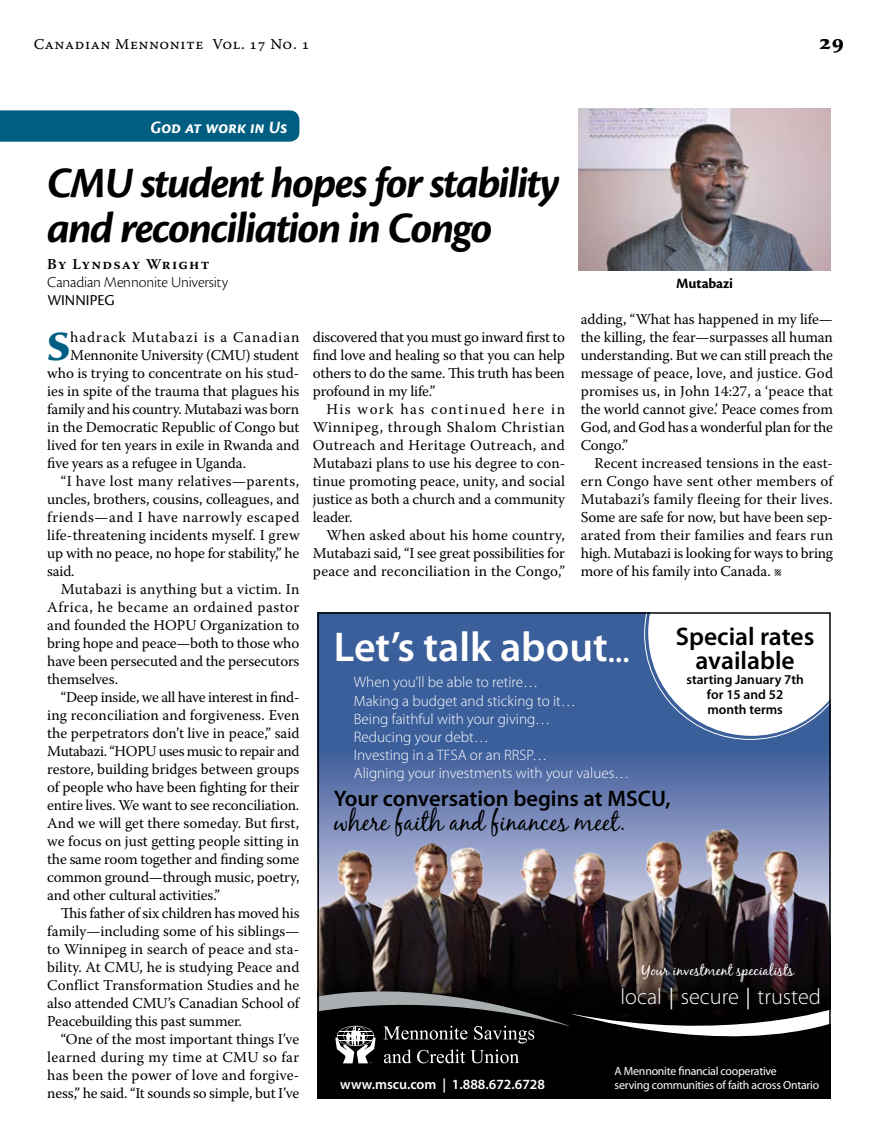
<style>
.page{position:relative;width:878px;height:1148px;background:#fff}
.page>*{position:absolute;margin:0;border:0;box-sizing:border-box;transform-origin:0 0}
.t1{font:italic 700 45px/45px "Cronos Pro";letter-spacing:-.035em;color:#000}
.t2{font:600 41.85px "Myriad Pro";color:#fff}
.t3{font:700 40.65px "Sava Pro";color:#005e83}
.t4{font:25.5px "Black Jack";color:#000}
.t5{font:600 25.5px/24px "Myriad Pro";color:#000;text-align:center}
.t6{font:600 22.5px "Myriad Pro";color:#000}
.t7{font:300 22.35px "Myriad Pro";color:#fff}
.t8{font:700 21px "Sava Pro";color:#000}
.t9{font:italic 700 18px "Cronos Pro";letter-spacing:-.005em;color:#fff}
.t10{font:300 15.75px "Cronos Pro";letter-spacing:-.015em;color:#000}
.t11{font:15.75px "Cronos Pro";letter-spacing:.005em;color:#000}
.t12{font:300 15.15px/18.1px "Myriad Pro";color:#fff}
.t13{font:15px/18px "Warnock Pro";letter-spacing:-.005em;color:#000;text-align:justify}
.t14{font:15px "Warnock Pro";letter-spacing:-.025em;color:#000}
.t15{font:15px "Warnock Pro";letter-spacing:.02em;color:#000}
.t16{font:15px "Warnock Pro";letter-spacing:.035em;color:#000}
.t17{font:15px "Warnock Pro";letter-spacing:.015em;color:#000}
.t18{font:15px "Warnock Pro";letter-spacing:.03em;color:#000}
.t19{font:15px "Warnock Pro";letter-spacing:.025em;color:#000}
.t20{font:15px "Warnock Pro Capt";letter-spacing:.035em;color:#000}
.t21{font:15px "Warnock Pro";letter-spacing:.065em;color:#000}
.t22{font:600 15px "Warnock Pro";letter-spacing:.09em;color:#000}
.t23{font:700 15px "Cronos Pro";letter-spacing:-.01em;color:#000}
.t24{font:14.85px "Black Jack";color:#fff}
.t25{font:600 14.1px "Myriad Pro";color:#fff}
.t26{font:600 13.5px/15px "Myriad Pro";color:#000;text-align:center}
.t27{font:11.85px/14.2px "Myriad Pro";letter-spacing:-.02em;color:#fff}
.s1{font-size:29.55px}
.s2{font-size:21.6px}
</style>
<div class="page">
<div style="left:0;top:110px;width:300px;height:32px;background:#005e83"></div>
<img style="left:578px;top:108px;width:252px;height:162px">
<div style="left:317px;top:612px;width:513px;height:166px;background:#3b5f9b"></div>
<svg style="left:320px;top:760px;width:507px;height:42px;background:#5971a8"></svg>
<img style="left:320px;top:802px;width:507px;height:173px">
<svg style="left:644px;top:615px;width:183px;height:124px"></svg>
<div style="left:320px;top:1063px;width:507px;height:32px;background:#000"></div>
<svg style="left:320px;top:975px;width:507px;height:88px;background:#252424"></svg>
<div style="left:317px;top:612px;width:513px;height:486px;border:2px solid #000"></div>
<p class="t20" style="left:34px;top:35px;width:277px">Canadian Mennonite Vol. 17 No. 1</p>
<h3 class="t8" style="left:819px;top:28px;width:27px">29</h3>
<p class="t9" style="left:150px;top:117px;width:139px">God at work in Us</p>
<h1 class="t1" style="left:47px;top:162px;width:514px">CMU student hopes for stability and reconciliation in Congo</h1>
<p class="t22" style="left:47px;top:255px;width:164px">By Lyndsay Wright</p>
<p class="t10" style="left:47px;top:273px;width:182px">Canadian Mennonite University</p>
<p class="t11" style="left:47px;top:291px;width:69px">WINNIPEG</p>
<p class="t23" style="left:676px;top:275px;width:58px">Mutabazi</p>
<h3 class="t3" style="left:47px;top:319px;width:25px">S</h3>
<p class="t21" style="left:70px;top:328px;width:231px">hadrack Mutabazi is a Canadian</p>
<p class="t13" style="left:70px;top:346px;width:230px">Mennonite University (CMU) student</p>
<p class="t13" style="left:47px;top:364px;width:253px">who is trying to concentrate on his stud-</p>
<p class="t13" style="left:47px;top:382px;width:253px">ies in spite of the trauma that plagues his</p>
<p class="t13" style="left:47px;top:400px;width:253px">family and his country. Mutabazi was born</p>
<p class="t13" style="left:47px;top:418px;width:254px">in the Democratic Republic of Congo but</p>
<p class="t13" style="left:47px;top:436px;width:254px">lived for ten years in exile in Rwanda and</p>
<p class="t13" style="left:47px;top:454px;width:200px">five years as a refugee in Uganda.</p>
<p class="t15" style="left:61px;top:472px;width:240px">“I have lost many relatives—parents,</p>
<p class="t13" style="left:47px;top:490px;width:254px">uncles, brothers, cousins, colleagues, and</p>
<p class="t16" style="left:47px;top:508px;width:254px">friends—and I have narrowly escaped</p>
<p class="t13" style="left:47px;top:526px;width:254px">life-threatening incidents myself. I grew</p>
<p class="t13" style="left:47px;top:544px;width:253px">up with no peace, no hope for stability,” he</p>
<p class="t13" style="left:47px;top:562px;width:29px">said.</p>
<p class="t17" style="left:61px;top:580px;width:240px">Mutabazi is anything but a victim. In</p>
<p class="t18" style="left:47px;top:598px;width:253px">Africa, he became an ordained pastor</p>
<p class="t13" style="left:47px;top:616px;width:254px">and founded the HOPU Organization to</p>
<p class="t13" style="left:47px;top:634px;width:253px">bring hope and peace—both to those who</p>
<p class="t13" style="left:47px;top:652px;width:254px">have been persecuted and the persecutors</p>
<p class="t13" style="left:47px;top:670px;width:72px">themselves.</p>
<p class="t13" style="left:61px;top:688px;width:240px">“Deep inside, we all have interest in find-</p>
<p class="t13" style="left:47px;top:706px;width:254px">ing reconciliation and forgiveness. Even</p>
<p class="t13" style="left:47px;top:724px;width:254px">the perpetrators don’t live in peace,” said</p>
<p class="t14" style="left:47px;top:742px;width:254px">Mutabazi. “HOPU uses music to repair and</p>
<p class="t13" style="left:47px;top:760px;width:254px">restore, building bridges between groups</p>
<p class="t13" style="left:47px;top:778px;width:253px">of people who have been fighting for their</p>
<p class="t13" style="left:47px;top:796px;width:253px">entire lives. We want to see reconciliation.</p>
<p class="t13" style="left:47px;top:814px;width:253px">And we will get there someday. But first,</p>
<p class="t13" style="left:47px;top:832px;width:253px">we focus on just getting people sitting in</p>
<p class="t13" style="left:47px;top:850px;width:253px">the same room together and finding some</p>
<p class="t13" style="left:47px;top:868px;width:254px">common ground—through music, poetry,</p>
<p class="t13" style="left:47px;top:886px;width:174px">and other cultural activities.”</p>
<p class="t13" style="left:61px;top:904px;width:240px">This father of six children has moved his</p>
<p class="t13" style="left:47px;top:922px;width:253px">family—including some of his siblings—</p>
<p class="t13" style="left:47px;top:940px;width:253px">to Winnipeg in search of peace and sta-</p>
<p class="t13" style="left:47px;top:958px;width:254px">bility. At CMU, he is studying Peace and</p>
<p class="t13" style="left:47px;top:976px;width:254px">Conflict Transformation Studies and he</p>
<p class="t13" style="left:47px;top:994px;width:253px">also attended CMU’s Canadian School of</p>
<p class="t13" style="left:47px;top:1012px;width:196px">Peacebuilding this past summer.</p>
<p class="t13" style="left:61px;top:1030px;width:240px">“One of the most important things I’ve</p>
<p class="t19" style="left:47px;top:1048px;width:253px">learned during my time at CMU so far</p>
<p class="t13" style="left:47px;top:1066px;width:253px">has been the power of love and forgive-</p>
<p class="t13" style="left:47px;top:1084px;width:253px">ness,” he said. “It sounds so simple, but I’ve</p>
<p class="t13" style="left:313px;top:328px;width:253px">discovered that you must go inward first to find love and healing so that you can help others to do the same. This truth has been profound in my life.”</p>
<p class="t13" style="left:313px;top:400px;width:254px;text-indent:14px">His work has continued here in Winnipeg, through Shalom Christian Outreach and Heritage Outreach, and Mutabazi plans to use his degree to con&shy;tinue promoting peace, unity, and social justice as both a church and a community leader.</p>
<p class="t13" style="left:313px;top:526px;width:254px;text-indent:14px">When asked about his home country, Mutabazi said, “I see great possibilities for peace and reconciliation in the Congo,”</p>
<p class="t13" style="left:580px;top:310px;width:254px">adding, “What has happened in my life— the killing, the fear—surpasses all human understanding. But we can still preach the message of peace, love, and justice. God promises us, in John 14:27, a ‘peace that the world cannot give.’ Peace comes from God, and God has a wonderful plan for the Congo.”</p>
<p class="t13" style="left:580px;top:454px;width:254px;text-indent:14px">Recent increased tensions in the east&shy;ern Congo have sent other members of Mutabazi’s family fleeing for their lives.<br>Some are safe for now, but have been sep&shy;arated from their families and fears run high. Mutabazi is looking for ways to bring more of his family into Canada. l</p>
<h2 class="t2" style="left:334px;top:620px;width:297px">Let’s talk about<span class="s1">...</span></h2>
<p class="t12" style="left:354px;top:673px;width:277px">When you’ll be able to retire…<br>Making a budget and sticking to it…<br>Being faithful with your giving…<br>Reducing your debt…<br>Investing in a TFSA or an RRSP…<br>Aligning your investments with your values…</p>
<h3 class="t5" style="left:676px;top:623px;width:140px">Special rates available</h3>
<p class="t26" style="left:686px;top:671px;width:119px">starting January 7th for 15 and 52 month terms</p>
<h3 class="t6" style="left:334px;top:784px;width:338px">Your conversation begins at MSCU,</h3>
<h3 class="t4" style="left:334px;top:806px;width:293px">where faith and finances meet.</h3>
<p class="t24" style="left:642px;top:961px;width:154px">Your investment specialists</p>
<p class="t25" style="left:340px;top:1075px;width:206px">www.mscu.com | 1.888.672.6728</p>
<h3 class="t7" style="left:620px;top:984px;width:202px">local <span class="s2">|</span> secure <span class="s2">|</span> trusted</h3>
<p class="t27" style="left:614px;top:1063px;width:206px">A Mennonite financial cooperative<br>serving communities of faith across Ontario</p>
</div>
